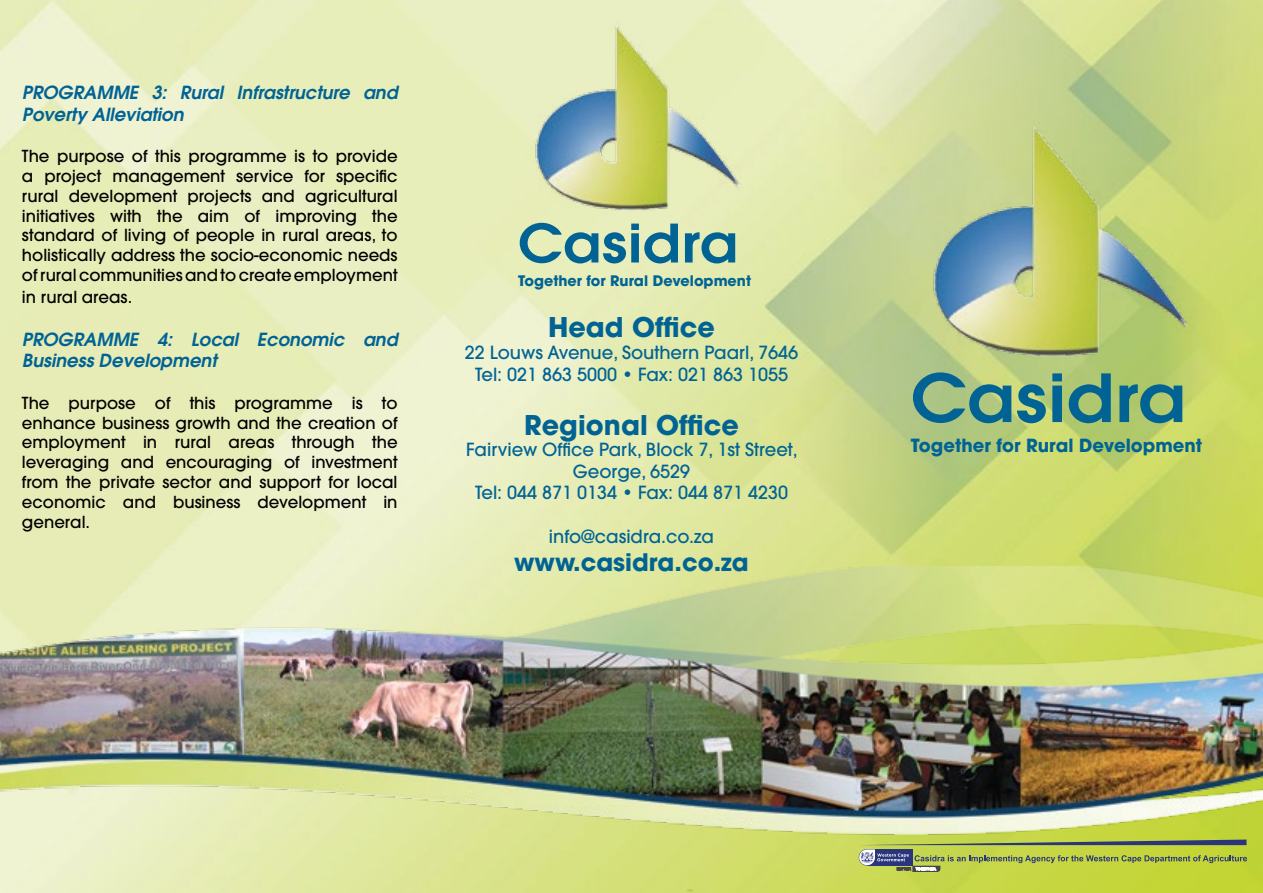
<style>
.page{position:relative;width:1263px;height:893px;background:#fff}
.page>*{position:absolute;margin:0;border:0;box-sizing:border-box;transform-origin:0 0}
.t1{font:700 27px "Avant Garde";color:#006394}
.t2{font:700 24px "Avant Garde";color:#006394}
.t3{font:500 18px/21.6px "Avant Garde";color:#006394;text-align:center}
.t4{font:italic 600 18px/21.6px "Avant Garde";color:#006394}
.t5{font:700 18px "Avant Garde";color:#006394}
.t6{font:500 16.5px/19.8px "Avant Garde";color:#000;text-align:justify}
.t7{font:700 14.4px "Avant Garde";color:#006394}
</style>
<div class="page">
<img style="left:0;top:0;width:1263px;height:893px">
<img style="left:0;top:566px;width:1263px;height:276px">
<svg style="left:859px;top:839px;width:387px;height:33px;background:#a6b552"></svg>
<img style="left:920px;top:120px;width:277px;height:249px">
<svg style="left:913px;top:372px;width:269px;height:51px;background:#6a9f83"></svg>
<img style="left:526px;top:21px;width:221px;height:199px">
<svg style="left:520px;top:223px;width:215px;height:40px;background:#86b3a9"></svg>
<p class="t4" style="left:22px;top:81px;width:377px">PROGRAMME 3: Rural Infrastructure and<br>Poverty Alleviation</p>
<p class="t6" style="left:22px;top:146px;width:377px">The purpose of this programme is to provide a project management service for specific rural development projects and agricultural initiatives with the aim of improving the standard of living of people in rural areas, to holistically address the socio-economic needs of rural communities and to create employment</p>
<p class="t6" style="left:22px;top:287px;width:112px">in rural areas.</p>
<p class="t4" style="left:22px;top:328px;width:377px">PROGRAMME 4: Local Economic and<br>Business Development</p>
<p class="t6" style="left:22px;top:393px;width:377px">The purpose of this programme is to enhance business growth and the creation of employment in rural areas through the leveraging and encouraging of investment from the private sector and support for local economic and business development in general.</p>
<p class="t7" style="left:518px;top:272px;width:235px">Together for Rural Development</p>
<h1 class="t1" style="left:548px;top:310px;width:168px">Head Office</h1>
<p class="t3" style="left:465px;top:342px;width:335px">22 Louws Avenue, Southern Paarl, 7646<br>Tel: 021 863 5000 • Fax: 021 863 1055</p>
<h1 class="t1" style="left:524px;top:407px;width:216px">Regional Office</h1>
<p class="t3" style="left:466px;top:439px;width:333px">Fairview Office Park, Block 7, 1st Street,<br>George, 6529<br>Tel: 044 871 0134 • Fax: 044 871 4230</p>
<p class="t3" style="left:549px;top:525px;width:167px">info@casidra.co.za</p>
<h2 class="t2" style="left:514px;top:547px;width:236px">www.casidra.co.za</h2>
<p class="t5" style="left:911px;top:433px;width:293px">Together for Rural Development</p>
</div>
